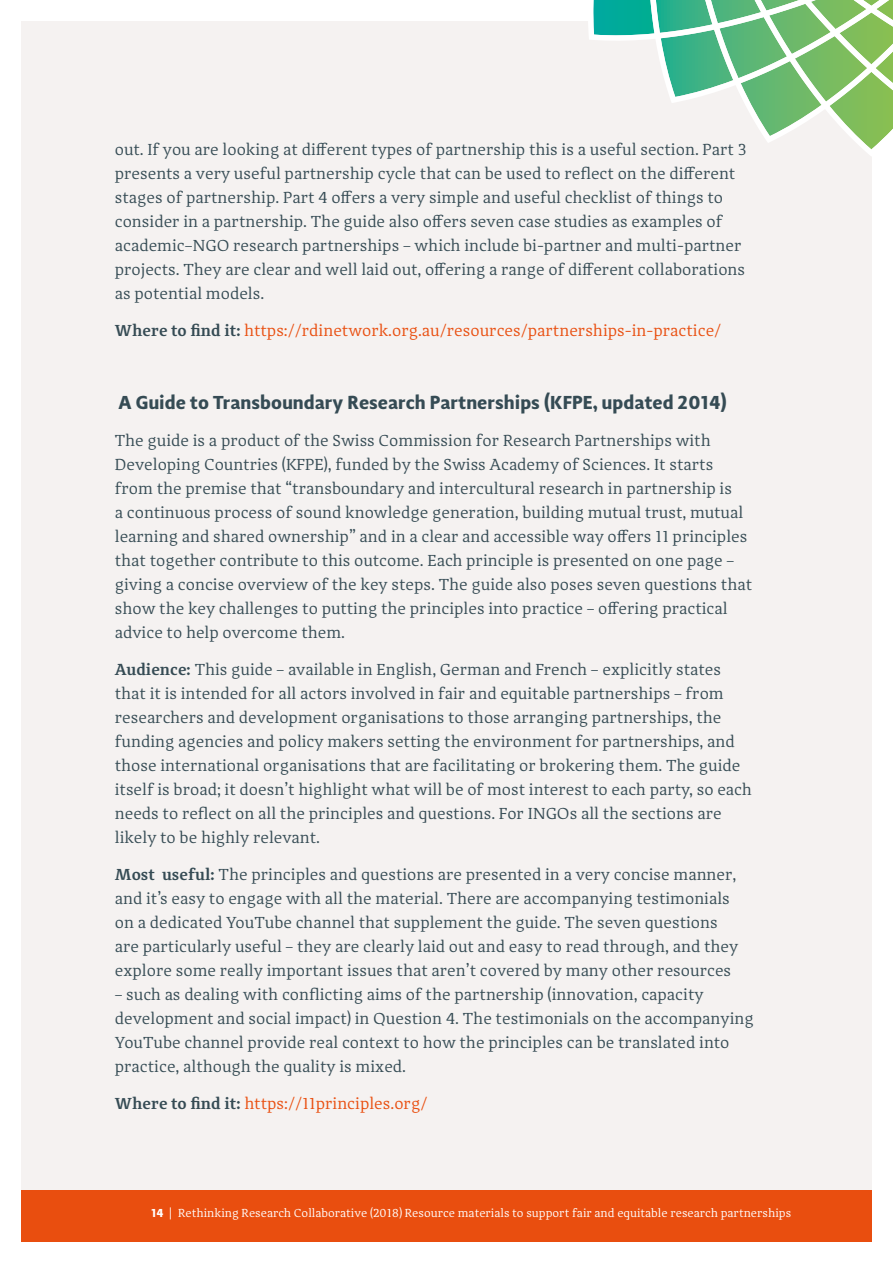
<style>
.page{position:relative;width:893px;height:1263px;background:#fff}
.page>*{position:absolute;margin:0;border:0;box-sizing:border-box;transform-origin:0 0}
.t1{font:700 19.5px "Adagio Sans";color:#354b54}
.t2{font:16.5px/24px "Adagio Serif";color:#354b54}
.t3{font:16.5px "Adagio Serif";color:#e94e0f}
.t4{font:12px "Adagio Serif";color:#fff}
.s1{font-weight:600;color:#354b54}
.s2{font-weight:600}
.s3{font-family:"Adagio Sans";font-weight:700}
</style>
<div class="page">
<div style="left:21px;top:21px;width:851px;height:1221px;background:#f5f2f1"></div>
<div style="left:21px;top:1191px;width:851px;height:51px;background:#e94e0f"></div>
<svg style="left:588px;top:0;width:305px;height:156px"></svg>
<p class="t2" style="left:115px;top:138px;width:633px">out. If you are looking at different types of partnership this is a useful section. Part 3 presents a very useful partnership cycle that can be used to reflect on the different stages of partnership. Part 4 offers a very simple and useful checklist of things to consider in a partnership. The guide also offers seven case studies as examples of academic–NGO research partnerships – which include bi-partner and multi-partner projects. They are clear and well laid out, offering a range of different collaborations as potential models.</p>
<p class="t3" style="left:115px;top:320px;width:608px"><span class="s1">Where to find it:</span> https://rdinetwork.org.au/resources/partnerships-in-practice/</p>
<p class="t1" style="left:119px;top:390px;width:610px">A Guide to Transboundary Research Partnerships (KFPE, updated 2014)</p>
<p class="t2" style="left:115px;top:429px;width:639px">The guide is a product of the Swiss Commission for Research Partnerships with Developing Countries (KFPE), funded by the Swiss Academy of Sciences. It starts from the premise that “transboundary and intercultural research in partnership is<br>a continuous process of sound knowledge generation, building mutual trust, mutual learning and shared ownership” and in a clear and accessible way offers 11 principles that together contribute to this outcome. Each principle is presented on one page – giving a concise overview of the key steps. The guide also poses seven questions that show the key challenges to putting the principles into practice – offering practical advice to help overcome them.</p>
<p class="t2" style="left:115px;top:657px;width:638px"><span class="s2">Audience:</span> This guide – available in English, German and French – explicitly states that it is intended for all actors involved in fair and equitable partnerships – from researchers and development organisations to those arranging partnerships, the funding agencies and policy makers setting the environment for partnerships, and those international organisations that are facilitating or brokering them. The guide itself is broad; it doesn’t highlight what will be of most interest to each party, so each needs to reflect on all the principles and questions. For INGOs all the sections are likely to be highly relevant.</p>
<p class="t2" style="left:115px;top:862px;width:625px"><span class="s2">Most useful:</span> The principles and questions are presented in a very concise manner, and it’s easy to engage with all the material. There are accompanying testimonials on a dedicated YouTube channel that supplement the guide. The seven questions are particularly useful – they are clearly laid out and easy to read through, and they explore some really important issues that aren’t covered by many other resources</p>
<p class="t2" style="left:115px;top:982px;width:640px">– such as dealing with conflicting aims of the partnership (innovation, capacity development and social impact) in Question 4. The testimonials on the accompanying YouTube channel provide real context to how the principles can be translated into practice, although the quality is mixed.</p>
<p class="t3" style="left:115px;top:1093px;width:314px"><span class="s1">Where to find it:</span> https://11principles.org/</p>
<p class="t4" style="left:151px;top:1206px;width:642px"><span class="s3">14</span> | Rethinking Research Collaborative (2018) Resource materials to support fair and equitable research partnerships</p>
</div>
